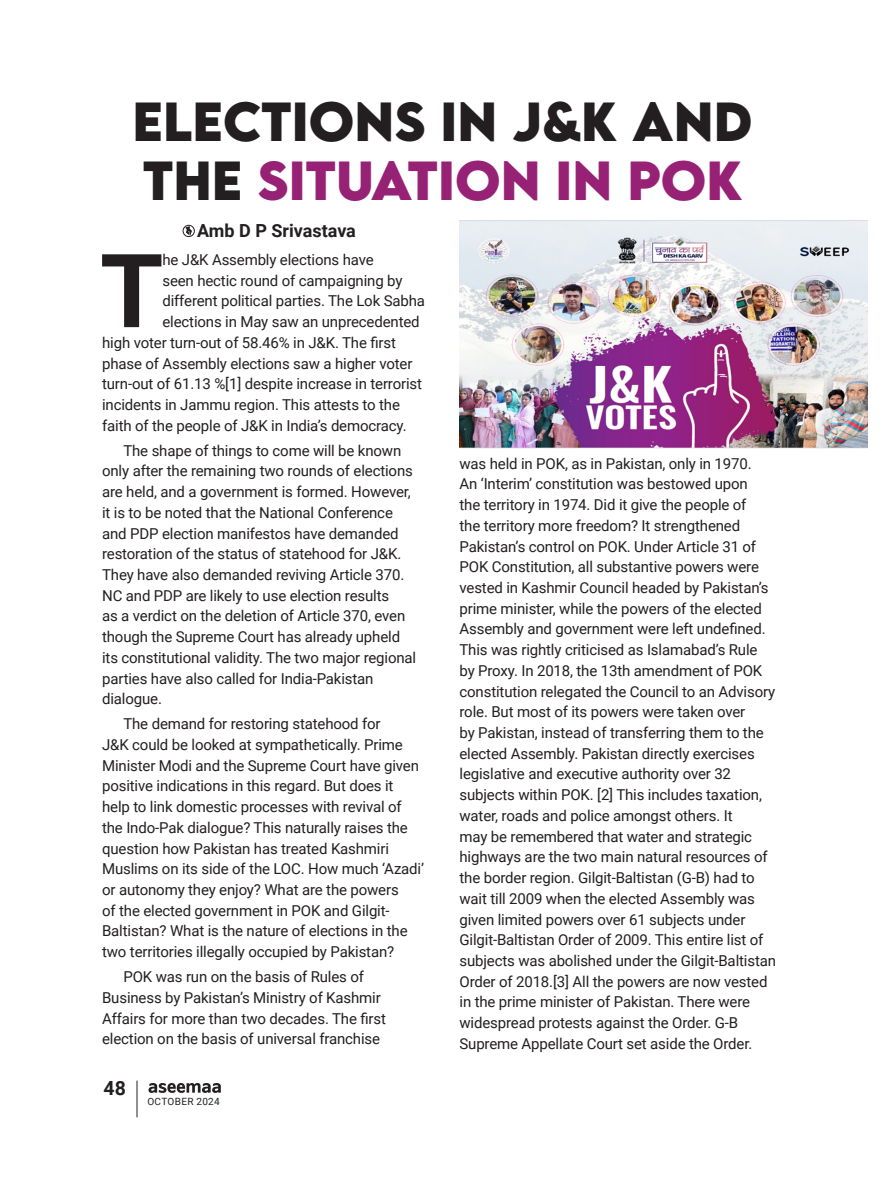
<style>
.page{position:relative;width:885px;height:1183px;background:#fff}
.page>*{position:absolute;margin:0;border:0;box-sizing:border-box;transform-origin:0 0}
.body{font:700 102.3px "Roboto";color:#231f20}
.heads{font:700 48.9px/58.9px "LEMONMILK";color:#231f20}
.t1{font:700 19.5px "Roboto";color:#231f20}
.byline{font:700 18px "Roboto";color:#231f20}
.body-2{font:15px/20.7px "Roboto";letter-spacing:-.01em;color:#231f20}
.t2{font:10.05px "Roboto";letter-spacing:.035em;color:#231f20}
.s1{color:#972275}
</style>
<div class="page">
<hr style="left:137px;top:1080px;width:1px;height:36px;background:#231f20">
<svg style="left:148px;top:1083px;width:73px;height:9px"></svg>
<svg style="left:185px;top:227px;width:7px;height:8px"></svg>
<div style="left:183px;top:225px;width:11px;height:12px;border:1px solid #231f20;border-radius:50%"></div>
<img style="left:459px;top:220px;width:408px;height:229px">
<p class="heads" style="left:133px;top:92px;width:621px">ELECTIONS IN J&amp;K AND<br>THE <span class="s1">SITUATION IN POK</span></p>
<p class="byline" style="left:197px;top:218px;width:160px">Amb D P Srivastava</p>
<p class="body" style="left:100px;top:219px;width:65px">T</p>
<p class="body-2" style="left:162px;top:249px;width:213px">he J&amp;K Assembly elections have</p>
<p class="body-2" style="left:162px;top:269px;width:241px">seen hectic round of campaigning by</p>
<p class="body-2" style="left:162px;top:290px;width:264px">different political parties. The Lok Sabha</p>
<p class="body-2" style="left:162px;top:311px;width:259px">elections in May saw an unprecedented</p>
<p class="body-2" style="left:102px;top:331px;width:295px">high voter turn-out of 58.46% in J&amp;K. The first</p>
<p class="body-2" style="left:102px;top:352px;width:312px">phase of Assembly elections saw a higher voter</p>
<p class="body-2" style="left:102px;top:373px;width:321px">turn-out of 61.13 %[1] despite increase in terrorist</p>
<p class="body-2" style="left:102px;top:393px;width:299px">incidents in Jammu region. This attests to the</p>
<p class="body-2" style="left:102px;top:414px;width:306px">faith of the people of J&amp;K in India’s democracy.</p>
<p class="body-2" style="left:102px;top:439px;width:315px;text-indent:21px">The shape of things to come will be known only after the remaining two rounds of elections are held, and a government is formed. However, it is to be noted that the National Conference and PDP election manifestos have demanded restoration of the status of statehood for J&amp;K.<br>They have also demanded reviving Article 370.<br>NC and PDP are likely to use election results<br>as a verdict on the deletion of Article 370, even though the Supreme Court has already upheld its constitutional validity. The two major regional parties have also called for India-Pakistan dialogue.</p>
<p class="body-2" style="left:102px;top:712px;width:323px;text-indent:21px">The demand for restoring statehood for<br>J&amp;K could be looked at sympathetically. Prime Minister Modi and the Supreme Court have given positive indications in this regard. But does it help to link domestic processes with revival of the Indo-Pak dialogue? This naturally raises the question how Pakistan has treated Kashmiri Muslims on its side of the LOC. How much ‘Azadi’ or autonomy they enjoy? What are the powers<br>of the elected government in POK and Gilgit-Baltistan? What is the nature of elections in the two territories illegally occupied by Pakistan?</p>
<p class="body-2" style="left:102px;top:965px;width:285px;text-align:center">POK was run on the basis of Rules of Business by Pakistan’s Ministry of Kashmir Affairs for more than two decades. The first election on the basis of universal franchise</p>
<p class="body-2" style="left:459px;top:452px;width:318px">was held in POK, as in Pakistan, only in 1970.<br>An ‘Interim’ constitution was bestowed upon<br>the territory in 1974. Did it give the people of<br>the territory more freedom? It strengthened Pakistan’s control on POK. Under Article 31 of POK Constitution, all substantive powers were vested in Kashmir Council headed by Pakistan’s prime minister, while the powers of the elected Assembly and government were left undefined.<br>This was rightly criticised as Islamabad’s Rule by Proxy. In 2018, the 13th amendment of POK constitution relegated the Council to an Advisory role. But most of its powers were taken over<br>by Pakistan, instead of transferring them to the elected Assembly. Pakistan directly exercises legislative and executive authority over 32 subjects within POK. [2] This includes taxation, water, roads and police amongst others. It<br>may be remembered that water and strategic highways are the two main natural resources of the border region. Gilgit-Baltistan (G-B) had to wait till 2009 when the elected Assembly was given limited powers over 61 subjects under Gilgit-Baltistan Order of 2009. This entire list of subjects was abolished under the Gilgit-Baltistan Order of 2018.[3] All the powers are now vested in the prime minister of Pakistan. There were widespread protests against the Order. G-B Supreme Appellate Court set aside the Order.</p>
<h3 class="t1" style="left:104px;top:1074px;width:24px">48</h3>
<p class="t2" style="left:147px;top:1093px;width:74px">OCTOBER 2024</p>
</div>
